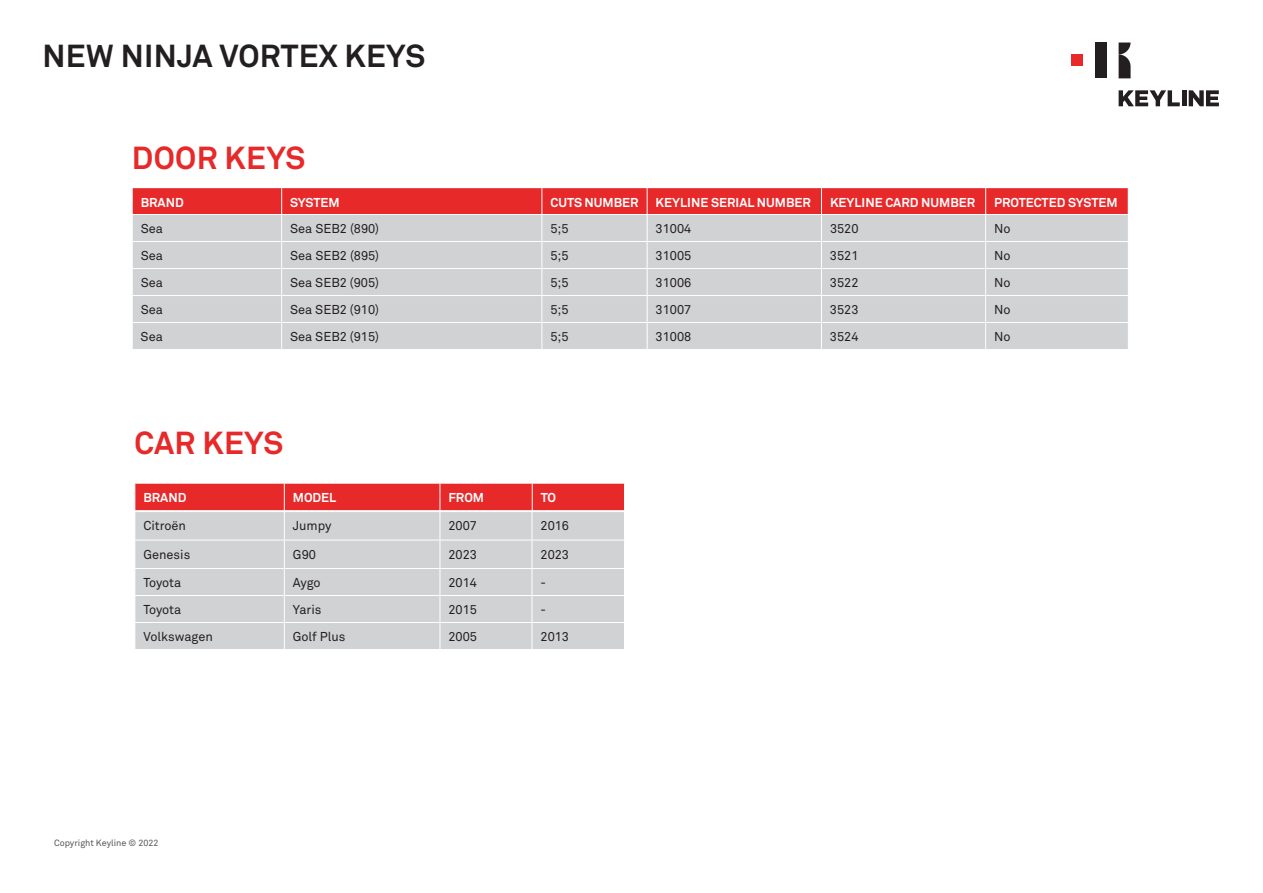
<style>
.page{position:relative;width:1263px;height:893px;background:#fff}
.page>*{position:absolute;margin:0;border:0;box-sizing:border-box;transform-origin:0 0}
.t1{font:700 31.5px "Akkurat Pro";letter-spacing:.01em;color:#231f20}
.t2{font:700 31.5px "Akkurat Pro";letter-spacing:.01em;color:#e7292a}
.t3{font:12.75px "Akkurat Pro";color:#231f20}
.t4{font:700 12.75px "Akkurat Pro";color:#fff}
.t5{font:9px "Akkurat Pro";color:#57585a}
</style>
<div class="page">
<svg style="left:1118px;top:43px;width:12px;height:35px"></svg>
<div style="left:1095px;top:43px;width:12px;height:35px;background:#231f20"></div>
<div style="left:1071px;top:54px;width:12px;height:12px;background:#e7292a"></div>
<svg style="left:1118px;top:90px;width:62px;height:16px"></svg>
<hr style="left:1182px;top:90px;width:4px;height:16px;background:#231f20">
<svg style="left:1189px;top:90px;width:30px;height:16px"></svg>
<svg style="left:132px;top:188px;width:996px;height:161px;background:#d6b8ba"></svg>
<hr style="left:986px;top:214px;width:143px;height:1px;background:#fff">
<hr style="left:986px;top:241px;width:143px;height:1px;background:#fff">
<hr style="left:986px;top:268px;width:143px;height:1px;background:#fff">
<hr style="left:986px;top:295px;width:143px;height:1px;background:#fff">
<hr style="left:986px;top:322px;width:143px;height:1px;background:#fff">
<svg style="left:134px;top:484px;width:491px;height:165px;background:#d6b9bb"></svg>
<h1 class="t1" style="left:43px;top:37px;width:384px">NEW NINJA VORTEX KEYS</h1>
<h1 class="t2" style="left:132px;top:139px;width:175px">DOOR KEYS</h1>
<p class="t4" style="left:141px;top:194px;width:45px">BRAND</p>
<p class="t4" style="left:290px;top:194px;width:51px">SYSTEM</p>
<p class="t4" style="left:550px;top:194px;width:90px">CUTS NUMBER</p>
<p class="t4" style="left:656px;top:194px;width:157px">KEYLINE SERIAL NUMBER</p>
<p class="t4" style="left:830px;top:194px;width:147px">KEYLINE CARD NUMBER</p>
<p class="t4" style="left:994px;top:194px;width:125px">PROTECTED SYSTEM</p>
<p class="t3" style="left:141px;top:221px;width:24px">Sea</p>
<p class="t3" style="left:290px;top:221px;width:90px">Sea SEB2 (890)</p>
<p class="t3" style="left:550px;top:221px;width:20px">5;5</p>
<p class="t3" style="left:656px;top:221px;width:37px">31004</p>
<p class="t3" style="left:830px;top:221px;width:30px">3520</p>
<p class="t3" style="left:994px;top:221px;width:18px">No</p>
<p class="t3" style="left:141px;top:248px;width:24px">Sea</p>
<p class="t3" style="left:290px;top:248px;width:90px">Sea SEB2 (895)</p>
<p class="t3" style="left:550px;top:248px;width:20px">5;5</p>
<p class="t3" style="left:656px;top:248px;width:37px">31005</p>
<p class="t3" style="left:830px;top:248px;width:30px">3521</p>
<p class="t3" style="left:994px;top:248px;width:18px">No</p>
<p class="t3" style="left:141px;top:275px;width:24px">Sea</p>
<p class="t3" style="left:290px;top:275px;width:90px">Sea SEB2 (905)</p>
<p class="t3" style="left:550px;top:275px;width:20px">5;5</p>
<p class="t3" style="left:656px;top:275px;width:37px">31006</p>
<p class="t3" style="left:830px;top:275px;width:30px">3522</p>
<p class="t3" style="left:994px;top:275px;width:18px">No</p>
<p class="t3" style="left:141px;top:302px;width:24px">Sea</p>
<p class="t3" style="left:290px;top:302px;width:90px">Sea SEB2 (910)</p>
<p class="t3" style="left:550px;top:302px;width:20px">5;5</p>
<p class="t3" style="left:656px;top:302px;width:37px">31007</p>
<p class="t3" style="left:830px;top:302px;width:30px">3523</p>
<p class="t3" style="left:994px;top:302px;width:18px">No</p>
<p class="t3" style="left:141px;top:329px;width:24px">Sea</p>
<p class="t3" style="left:290px;top:329px;width:90px">Sea SEB2 (915)</p>
<p class="t3" style="left:550px;top:329px;width:20px">5;5</p>
<p class="t3" style="left:656px;top:329px;width:37px">31008</p>
<p class="t3" style="left:830px;top:329px;width:30px">3524</p>
<p class="t3" style="left:994px;top:329px;width:18px">No</p>
<h1 class="t2" style="left:134px;top:423px;width:150px">CAR KEYS</h1>
<p class="t4" style="left:143px;top:490px;width:45px">BRAND</p>
<p class="t4" style="left:293px;top:490px;width:45px">MODEL</p>
<p class="t4" style="left:448px;top:490px;width:37px">FROM</p>
<p class="t4" style="left:541px;top:490px;width:17px">TO</p>
<p class="t3" style="left:143px;top:518px;width:44px">Citroën</p>
<p class="t3" style="left:293px;top:518px;width:40px">Jumpy</p>
<p class="t3" style="left:448px;top:518px;width:30px">2007</p>
<p class="t3" style="left:540px;top:518px;width:30px">2016</p>
<p class="t3" style="left:143px;top:547px;width:48px">Genesis</p>
<p class="t3" style="left:293px;top:547px;width:25px">G90</p>
<p class="t3" style="left:448px;top:547px;width:30px">2023</p>
<p class="t3" style="left:540px;top:547px;width:30px">2023</p>
<p class="t3" style="left:143px;top:575px;width:39px">Toyota</p>
<p class="t3" style="left:293px;top:575px;width:29px">Aygo</p>
<p class="t3" style="left:448px;top:575px;width:30px">2014</p>
<p class="t3" style="left:540px;top:575px;width:7px">-</p>
<p class="t3" style="left:143px;top:602px;width:39px">Toyota</p>
<p class="t3" style="left:293px;top:602px;width:30px">Yaris</p>
<p class="t3" style="left:448px;top:602px;width:30px">2015</p>
<p class="t3" style="left:540px;top:602px;width:7px">-</p>
<p class="t3" style="left:143px;top:629px;width:71px">Volkswagen</p>
<p class="t3" style="left:293px;top:629px;width:54px">Golf Plus</p>
<p class="t3" style="left:448px;top:629px;width:30px">2005</p>
<p class="t3" style="left:540px;top:629px;width:30px">2013</p>
<p class="t5" style="left:54px;top:838px;width:106px">Copyright Keyline © 2022</p>
</div>
